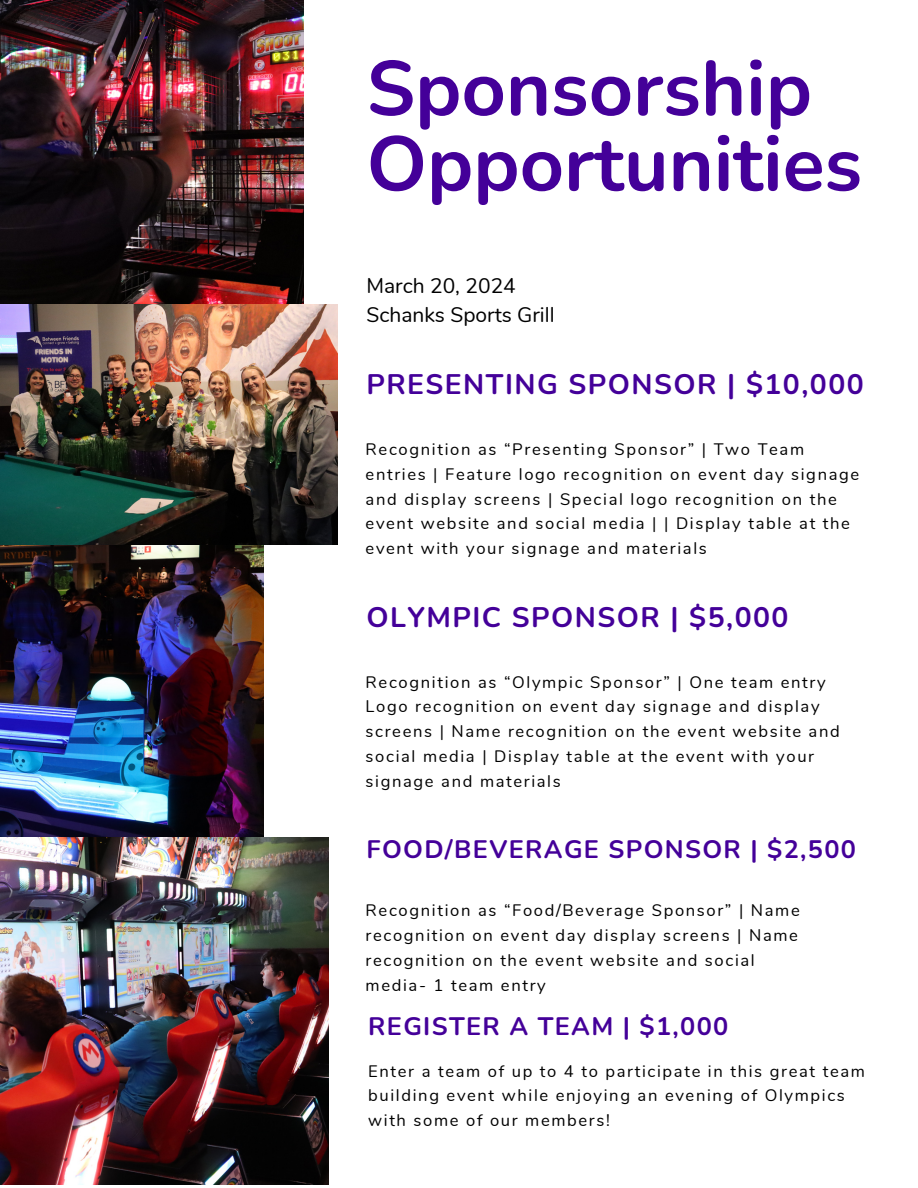
<style>
.page{position:relative;width:918px;height:1188px;background:#fff}
.page>*{position:absolute;margin:0;border:0;box-sizing:border-box;transform-origin:0 0}
.t1{font:700 77.1px/75.3px "Nunito";color:#409}
.t2{font:700 28.35px "Nunito";letter-spacing:.055em;color:#409}
.t3{font:700 25.35px "Nunito";letter-spacing:.055em;color:#409}
.t4{font:21px/28.2px "Nunito";color:#000}
.t5{font:16.65px/24.8px "Nunito";letter-spacing:.1em;color:#000}
</style>
<div class="page">
<img style="left:0;top:0;width:303px;height:305px">
<img style="left:0;top:544px;width:263px;height:293px">
<img style="left:0;top:305px;width:338px;height:239px">
<img style="left:0;top:837px;width:328px;height:348px">
<p class="t1" style="left:367px;top:52px;width:497px">Sponsorship<br>Opportunities</p>
<p class="t4" style="left:367px;top:272px;width:190px">March 20, 2024<br>Schanks Sports Grill</p>
<p class="t2" style="left:366px;top:365px;width:499px">PRESENTING SPONSOR | $10,000</p>
<p class="t5" style="left:366px;top:437px;width:440px">Recognition as “Presenting Sponsor” | Two Team</p>
<p class="t5" style="left:366px;top:462px;width:495px">entries | Feature logo recognition on event day signage and display screens | Special logo recognition on the event website and social media | | Display table at the event with your signage and materials</p>
<p class="t2" style="left:366px;top:598px;width:424px">OLYMPIC SPONSOR | $5,000</p>
<p class="t5" style="left:366px;top:670px;width:476px">Recognition as “Olympic Sponsor” | One team entry Logo recognition on event day signage and display screens | Name recognition on the event website and social media | Display table at the event with your signage and materials</p>
<p class="t3" style="left:366px;top:832px;width:491px">FOOD/BEVERAGE SPONSOR | $2,500</p>
<p class="t5" style="left:366px;top:899px;width:436px">Recognition as “Food/Beverage Sponsor” | Name recognition on event day display screens | Name recognition on the event website and social media- 1 team entry</p>
<p class="t3" style="left:368px;top:1009px;width:362px">REGISTER A TEAM | $1,000</p>
<p class="t5" style="left:368px;top:1059px;width:498px">Enter a team of up to 4 to participate in this great team building event while enjoying an evening of Olympics with some of our members!</p>
</div>
